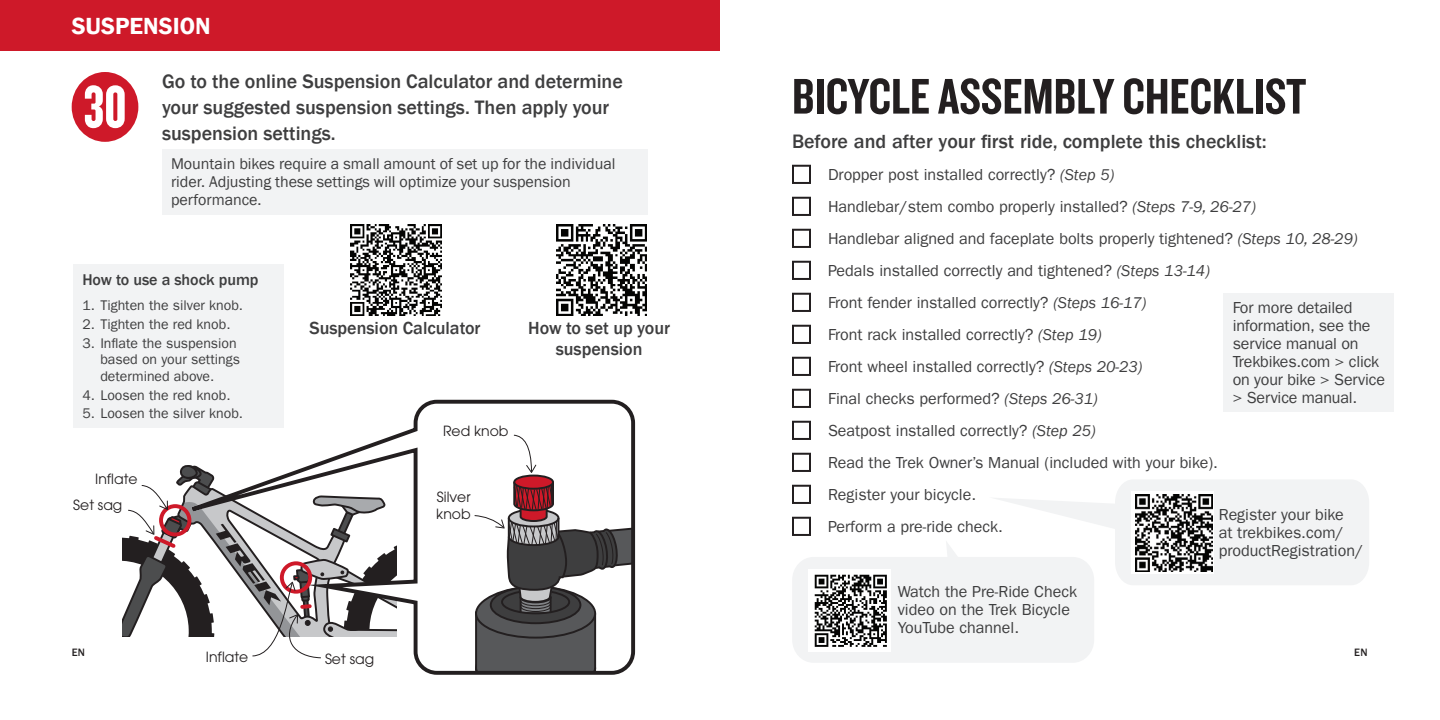
<style>
.page{position:relative;width:1440px;height:720px;background:#fff}
.page>*{position:absolute;margin:0;border:0;box-sizing:border-box;transform-origin:0 0}
.t1{font:62px "Knockout 68 Full Featherwt";color:#fff}
.t2{font:52px "Knockout 49 Liteweight";color:#231f20}
.t3{font:600 24px "Franklin Gothic";color:#fff}
.Step_directions_copy{font:500 20px/26px "Franklin Gothic";color:#3e3e3f}
.Body{font:500 20px "Franklin Gothic LT Pro";color:#3e3e3f}
.t4{font:500 18px/21.6px "Franklin Gothic";color:#3e3e3f;text-align:center}
.Body-2{font:16px/18px "Franklin Gothic LT Pro";color:#3e3e3f}
.Gray_box{font:16px/18px "Franklin Gothic";color:#3e3e3f}
.NOTEs{font:16px/18px "Franklin Gothic LT Pro";letter-spacing:-.01em;color:#3e3e3f}
.Step_directions_copy-2{font:500 16px "Franklin Gothic";color:#3e3e3f}
.t5{font:14px/16.8px "Franklin Gothic LT Pro";color:#3e3e3f}
.t6{font:14px/16.8px "ITC Avant Garde Pro";color:#231f20}
.t7{font:500 11px "Franklin Gothic LT Pro";color:#231f20}
.s1{font-style:italic}
</style>
<div class="page">
<div style="left:0;top:0;width:720px;height:50px;background:#ce1929"></div>
<div style="left:72px;top:72px;width:66px;height:70px;background:#ce1929;border-radius:50%"></div>
<svg style="left:103px;top:399px;width:533px;height:276px"></svg>
<div style="left:73px;top:264px;width:211px;height:163px;background:#f2f3f4"></div>
<img style="left:556px;top:224px;width:91px;height:91px">
<img style="left:351px;top:224px;width:91px;height:91px">
<div style="left:162px;top:149px;width:486px;height:65px;background:#f2f3f4"></div>
<svg style="left:513px;top:435px;width:23px;height:38px"></svg>
<svg style="left:474px;top:480px;width:159px;height:193px"></svg>
<svg style="left:123px;top:463px;width:274px;height:195px"></svg>
<div style="left:792px;top:165px;width:19px;height:19px;border:2px solid #231f20"></div>
<div style="left:792px;top:197px;width:19px;height:19px;border:2px solid #231f20"></div>
<div style="left:792px;top:229px;width:19px;height:19px;border:2px solid #231f20"></div>
<div style="left:792px;top:261px;width:19px;height:19px;border:2px solid #231f20"></div>
<div style="left:792px;top:293px;width:19px;height:19px;border:2px solid #231f20"></div>
<div style="left:792px;top:325px;width:19px;height:19px;border:2px solid #231f20"></div>
<div style="left:792px;top:357px;width:19px;height:19px;border:2px solid #231f20"></div>
<div style="left:792px;top:389px;width:19px;height:19px;border:2px solid #231f20"></div>
<div style="left:792px;top:421px;width:19px;height:19px;border:2px solid #231f20"></div>
<div style="left:792px;top:453px;width:19px;height:19px;border:2px solid #231f20"></div>
<div style="left:792px;top:485px;width:19px;height:19px;border:2px solid #231f20"></div>
<div style="left:792px;top:517px;width:19px;height:19px;border:2px solid #231f20"></div>
<svg style="left:994px;top:480px;width:375px;height:105px"></svg>
<svg style="left:1132px;top:492px;width:82px;height:82px"></svg>
<img style="left:1135px;top:495px;width:77px;height:77px">
<div style="left:792px;top:557px;width:302px;height:106px;background:#f2f3f4;border-radius:22px"></div>
<div style="left:809px;top:569px;width:82px;height:83px;background:#fff"></div>
<img style="left:814px;top:574px;width:73px;height:73px">
<svg style="left:946px;top:542px;width:11px;height:15px"></svg>
<div style="left:1224px;top:294px;width:170px;height:118px;background:#f2f3f4"></div>
<p class="t3" style="left:72px;top:11px;width:140px">SUSPENSION</p>
<p class="t1" style="left:84px;top:69px;width:44px">30</p>
<p class="Step_directions_copy" style="left:162px;top:68px;width:462px">Go to the online Suspension Calculator and determine your suggested suspension settings. Then apply your suspension settings.</p>
<p class="Gray_box" style="left:171px;top:155px;width:446px">Mountain bikes require a small amount of set up for the individual rider. Adjusting these settings will optimize your suspension performance.</p>
<p class="Step_directions_copy-2" style="left:82px;top:269px;width:178px">How to use a shock pump</p>
<p class="t5" style="left:82px;top:297px;width:162px">1. Tighten the silver knob.</p>
<p class="t5" style="left:82px;top:316px;width:150px">2. Tighten the red knob.</p>
<p class="t5" style="left:100px;top:334px;width:141px;text-indent:-18px">3. Inflate the suspension based on your settings determined above.</p>
<p class="t5" style="left:82px;top:387px;width:150px">4. Loosen the red knob.</p>
<p class="t5" style="left:82px;top:405px;width:162px">5. Loosen the silver knob.</p>
<p class="t6" style="left:95px;top:470px;width:44px">Inflate</p>
<p class="t6" style="left:73px;top:497px;width:51px">Set sag</p>
<p class="t4" style="left:309px;top:317px;width:173px">Suspension Calculator</p>
<p class="t4" style="left:528px;top:317px;width:144px">How to set up your suspension</p>
<p class="t6" style="left:443px;top:422px;width:67px">Red knob</p>
<p class="t6" style="left:436px;top:488px;width:36px">Silver knob</p>
<p class="t2" style="left:792px;top:63px;width:516px">BICYCLE ASSEMBLY CHECKLIST</p>
<p class="Body" style="left:792px;top:130px;width:476px">Before and after your first ride, complete this checklist:</p>
<p class="Body-2" style="left:828px;top:166px;width:288px">Dropper post installed correctly? <span class="s1">(Step 5)</span></p>
<p class="Body-2" style="left:828px;top:198px;width:429px">Handlebar/stem combo properly installed? <span class="s1">(Steps 7-9, 26-27)</span></p>
<p class="Body-2" style="left:828px;top:230px;width:531px">Handlebar aligned and faceplate bolts properly tightened? <span class="s1">(Steps 10, 28-29)</span></p>
<p class="Body-2" style="left:828px;top:262px;width:383px">Pedals installed correctly and tightened? <span class="s1">(Steps 13-14)</span></p>
<p class="Body-2" style="left:828px;top:294px;width:320px">Front fender installed correctly? <span class="s1">(Steps 16-17)</span></p>
<p class="Body-2" style="left:828px;top:326px;width:275px">Front rack installed correctly? <span class="s1">(Step 19)</span></p>
<p class="Body-2" style="left:828px;top:358px;width:316px">Front wheel installed correctly? <span class="s1">(Steps 20-23)</span></p>
<p class="Body-2" style="left:828px;top:390px;width:271px">Final checks performed? <span class="s1">(Steps 26-31)</span></p>
<p class="Body-2" style="left:828px;top:422px;width:269px">Seatpost installed correctly? <span class="s1">(Step 25)</span></p>
<p class="Body-2" style="left:828px;top:454px;width:392px">Read the Trek Owner’s Manual (included with your bike).</p>
<p class="Body-2" style="left:828px;top:486px;width:150px">Register your bicycle.</p>
<p class="Body-2" style="left:828px;top:518px;width:176px">Perform a pre-ride check.</p>
<p class="Body-2" style="left:1219px;top:506px;width:146px">Register your bike<br>at trekbikes.com/ productRegistration/</p>
<p class="Body-2" style="left:898px;top:582px;width:181px">Watch the Pre-Ride Check video on the Trek Bicycle<br>YouTube channel.</p>
<p class="NOTEs" style="left:1233px;top:299px;width:154px">For more detailed information, see the service manual on<br>Trekbikes.com &gt; click on your bike &gt; Service &gt; Service manual.</p>
<p class="t7" style="left:72px;top:646px;width:15px">EN</p>
<p class="t7" style="left:1354px;top:646px;width:15px">EN</p>
<p class="t6" style="left:206px;top:649px;width:44px">Inflate</p>
<p class="t6" style="left:325px;top:650px;width:51px">Set sag</p>
</div>
